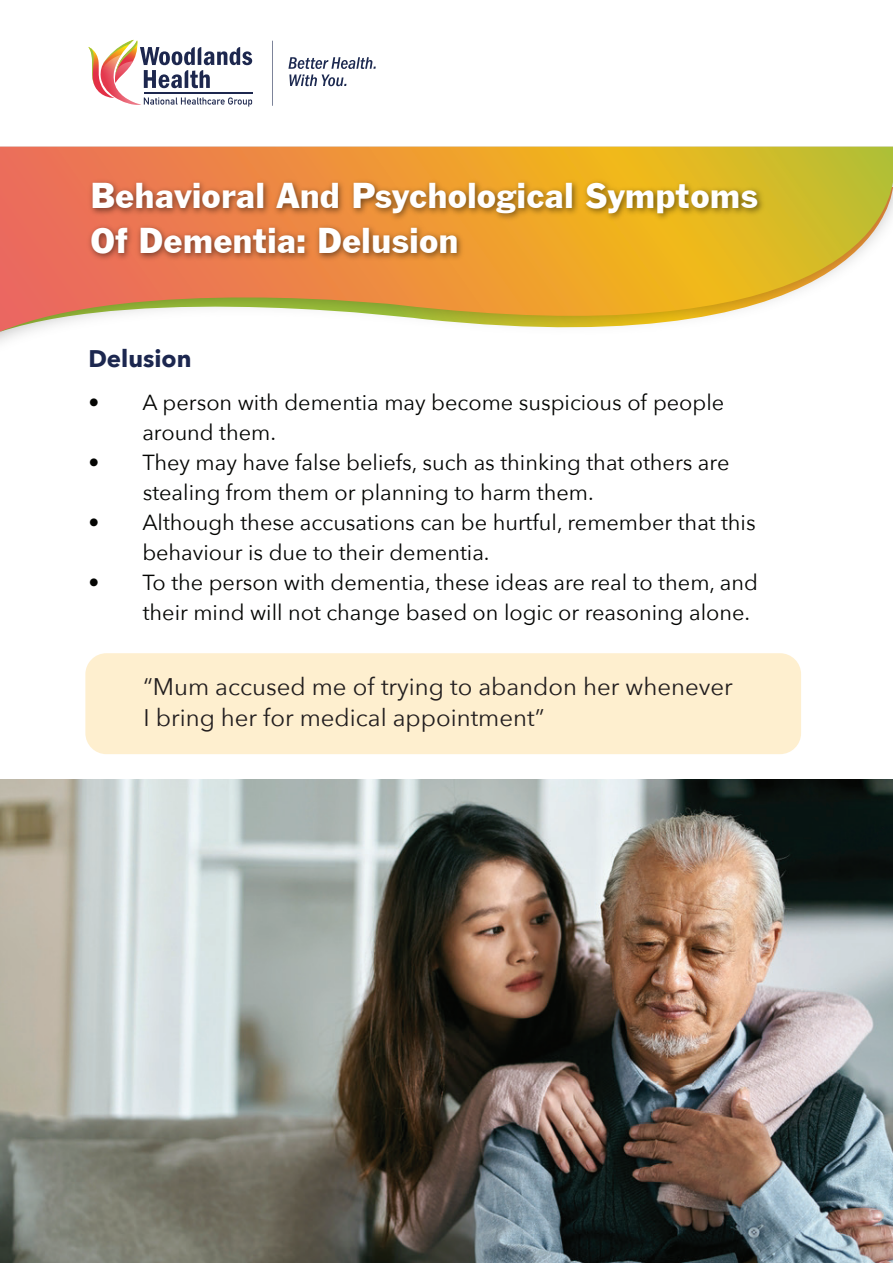
<style>
.page{position:relative;width:893px;height:1263px;background:#fff}
.page>*{position:absolute;margin:0;border:0;box-sizing:border-box;transform-origin:0 0}
.t1{font:37.5px/45px "Franklin Gothic";color:#fff}
.t2{font:24px/31.5px "Avenir Next";color:#211d1e}
.t3{font:700 24px "Avenir Next";color:#1c274f}
.t4{font:21.75px/30px "Avenir Next";color:#040503}
</style>
<div class="page">
<svg style="left:272px;top:41px;width:1px;height:65px"></svg>
<svg style="left:288px;top:57px;width:88px;height:29px"></svg>
<svg style="left:88px;top:40px;width:164px;height:67px"></svg>
<hr style="left:144px;top:92px;width:108px;height:1px;background:#1d274e">
<svg style="left:0;top:147px;width:893px;height:195px"></svg>
<img style="left:83px;top:169px;width:727px;height:115px">
<img style="left:0;top:779px;width:892px;height:484px">
<div style="left:85px;top:653px;width:716px;height:101px;background:#feefcf;border-radius:21px"></div>
<h1 class="t1" style="left:90px;top:173px;width:669px">Behavioral And Psychological Symptoms<br>Of Dementia: Delusion</h1>
<p class="t3" style="left:88px;top:338px;width:105px">Delusion</p>
<p class="t4" style="left:142px;top:386px;width:583px;text-indent:-54px">• A person with dementia may become suspicious of people around them.</p>
<p class="t4" style="left:143px;top:446px;width:588px;text-indent:-54px">• They may have false beliefs, such as thinking that others are stealing from them or planning to harm them.</p>
<p class="t4" style="left:142px;top:506px;width:615px;text-indent:-54px">• Although these accusations can be hurtful, remember that this behaviour is due to their dementia.</p>
<p class="t4" style="left:143px;top:566px;width:617px;text-indent:-54px">• To the person with dementia, these ideas are real to them, and their mind will not change based on logic or reasoning alone.</p>
<p class="t2" style="left:144px;top:669px;width:591px">“Mum accused me of trying to abandon her whenever<br>I bring her for medical appointment”</p>
</div>
